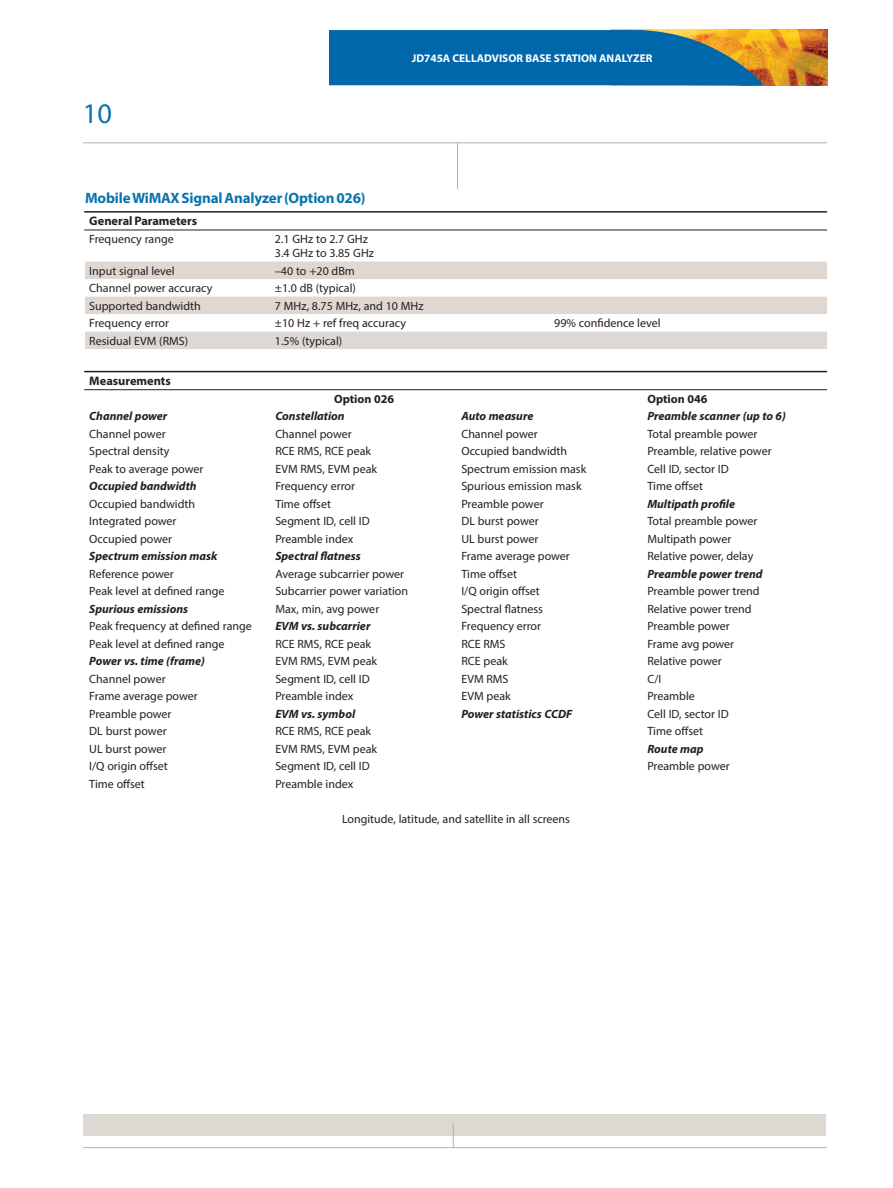
<style>
.page{position:relative;width:893px;height:1188px;background:#fff}
.page>*{position:absolute;margin:0;border:0;box-sizing:border-box;transform-origin:0 0}
.t1{font:28.5px "Myriad Pro";color:#0a73ae}
.t2{font:700 15px "Myriad Pro";letter-spacing:-.01em;color:#0a73ae}
.t3{font:700 12.3px "Myriad Pro";color:#231f20}
.t4{font:12px/14.4px "Myriad Pro";color:#231f20}
.t5{font:italic 700 12px "Myriad Pro";color:#231f20}
.t6{font:700 12px "Myriad Pro";color:#231f20}
.t7{font:700 11.25px "Myriad Pro";color:#fff}
</style>
<div class="page">
<img style="left:763px;top:30px;width:64px;height:55px">
<svg style="left:330px;top:30px;width:433px;height:55px;background:#156c9e"></svg>
<hr style="left:83px;top:142px;width:744px;height:1px;background:#bbb1a3">
<div style="left:83px;top:1114px;width:743px;height:21px;background:#dcd8d2"></div>
<hr style="left:83px;top:1147px;width:744px;height:1px;background:#bbb1a3">
<svg style="left:453px;top:1123px;width:1px;height:24px"></svg>
<hr style="left:457px;top:142px;width:1px;height:47px;background:#bbb1a3">
<svg style="left:85px;top:262px;width:742px;height:87px;fill:#dfd8d2"></svg>
<hr style="left:84px;top:211px;width:743px;height:2px;background:#231f20">
<hr style="left:84px;top:230px;width:743px;height:1px;background:#231f20">
<hr style="left:84px;top:371px;width:743px;height:1px;background:#231f20">
<hr style="left:84px;top:389px;width:743px;height:1px;background:#231f20">
<h1 class="t1" style="left:83px;top:96px;width:31px">10</h1>
<p class="t7" style="left:412px;top:50px;width:242px">JD745A CELLADVISOR BASE STATION ANALYZER</p>
<p class="t2" style="left:85px;top:188px;width:282px">Mobile WiMAX Signal Analyzer (Option 026)</p>
<p class="t3" style="left:89px;top:213px;width:109px">General Parameters</p>
<p class="t4" style="left:89px;top:231px;width:86px">Frequency range</p>
<p class="t4" style="left:275px;top:231px;width:101px">2.1 GHz to 2.7 GHz<br>3.4 GHz to 3.85 GHz</p>
<p class="t4" style="left:89px;top:263px;width:87px">Input signal level</p>
<p class="t4" style="left:275px;top:263px;width:81px">–40 to +20 dBm</p>
<p class="t4" style="left:89px;top:281px;width:125px">Channel power accuracy</p>
<p class="t4" style="left:275px;top:281px;width:82px">±1.0 dB (typical)</p>
<p class="t4" style="left:89px;top:298px;width:113px">Supported bandwidth</p>
<p class="t4" style="left:275px;top:298px;width:150px">7 MHz, 8.75 MHz, and 10 MHz</p>
<p class="t4" style="left:89px;top:316px;width:81px">Frequency error</p>
<p class="t4" style="left:275px;top:316px;width:133px">±10 Hz + ref freq accuracy</p>
<p class="t4" style="left:554px;top:316px;width:108px">99% confidence level</p>
<p class="t4" style="left:89px;top:333px;width:100px">Residual EVM (RMS)</p>
<p class="t4" style="left:275px;top:333px;width:69px">1.5% (typical)</p>
<p class="t3" style="left:89px;top:373px;width:83px">Measurements</p>
<p class="t6" style="left:334px;top:391px;width:62px">Option 026</p>
<p class="t6" style="left:647px;top:391px;width:62px">Option 046</p>
<p class="t5" style="left:89px;top:408px;width:80px">Channel power</p>
<p class="t5" style="left:275px;top:408px;width:71px">Constellation</p>
<p class="t5" style="left:461px;top:408px;width:74px">Auto measure</p>
<p class="t5" style="left:647px;top:408px;width:140px">Preamble scanner (up to 6)</p>
<p class="t4" style="left:89px;top:426px;width:78px">Channel power</p>
<p class="t4" style="left:275px;top:426px;width:78px">Channel power</p>
<p class="t4" style="left:461px;top:426px;width:78px">Channel power</p>
<p class="t4" style="left:647px;top:426px;width:111px">Total preamble power</p>
<p class="t4" style="left:89px;top:444px;width:82px">Spectral density</p>
<p class="t4" style="left:275px;top:444px;width:97px">RCE RMS, RCE peak</p>
<p class="t4" style="left:461px;top:444px;width:107px">Occupied bandwidth</p>
<p class="t4" style="left:647px;top:444px;width:126px">Preamble, relative power</p>
<p class="t4" style="left:89px;top:461px;width:116px">Peak to average power</p>
<p class="t4" style="left:275px;top:461px;width:103px">EVM RMS, EVM peak</p>
<p class="t4" style="left:461px;top:461px;width:126px">Spectrum emission mask</p>
<p class="t4" style="left:647px;top:461px;width:83px">Cell ID, sector ID</p>
<p class="t5" style="left:89px;top:478px;width:109px">Occupied bandwidth</p>
<p class="t4" style="left:275px;top:479px;width:81px">Frequency error</p>
<p class="t4" style="left:461px;top:479px;width:122px">Spurious emission mask</p>
<p class="t4" style="left:647px;top:479px;width:57px">Time offset</p>
<p class="t4" style="left:89px;top:496px;width:107px">Occupied bandwidth</p>
<p class="t4" style="left:275px;top:496px;width:57px">Time offset</p>
<p class="t4" style="left:461px;top:496px;width:84px">Preamble power</p>
<p class="t5" style="left:647px;top:496px;width:89px">Multipath profile</p>
<p class="t4" style="left:89px;top:514px;width:89px">Integrated power</p>
<p class="t4" style="left:275px;top:514px;width:96px">Segment ID, cell ID</p>
<p class="t4" style="left:461px;top:514px;width:79px">DL burst power</p>
<p class="t4" style="left:647px;top:514px;width:111px">Total preamble power</p>
<p class="t4" style="left:89px;top:531px;width:84px">Occupied power</p>
<p class="t4" style="left:275px;top:531px;width:80px">Preamble index</p>
<p class="t4" style="left:461px;top:531px;width:79px">UL burst power</p>
<p class="t4" style="left:647px;top:531px;width:85px">Multipath power</p>
<p class="t5" style="left:89px;top:548px;width:130px">Spectrum emission mask</p>
<p class="t5" style="left:275px;top:548px;width:87px">Spectral flatness</p>
<p class="t4" style="left:461px;top:549px;width:110px">Frame average power</p>
<p class="t4" style="left:647px;top:549px;width:107px">Relative power, delay</p>
<p class="t4" style="left:89px;top:566px;width:86px">Reference power</p>
<p class="t4" style="left:275px;top:566px;width:130px">Average subcarrier power</p>
<p class="t4" style="left:461px;top:566px;width:57px">Time offset</p>
<p class="t5" style="left:647px;top:566px;width:117px">Preamble power trend</p>
<p class="t4" style="left:89px;top:584px;width:137px">Peak level at defined range</p>
<p class="t4" style="left:275px;top:584px;width:134px">Subcarrier power variation</p>
<p class="t4" style="left:461px;top:584px;width:80px">I/Q origin offset</p>
<p class="t4" style="left:647px;top:584px;width:114px">Preamble power trend</p>
<p class="t5" style="left:89px;top:601px;width:100px">Spurious emissions</p>
<p class="t4" style="left:275px;top:601px;width:105px">Max, min, avg power</p>
<p class="t4" style="left:461px;top:601px;width:83px">Spectral flatness</p>
<p class="t4" style="left:647px;top:601px;width:106px">Relative power trend</p>
<p class="t4" style="left:89px;top:619px;width:164px">Peak frequency at defined range</p>
<p class="t5" style="left:275px;top:618px;width:97px">EVM vs. subcarrier</p>
<p class="t4" style="left:461px;top:619px;width:81px">Frequency error</p>
<p class="t4" style="left:647px;top:619px;width:84px">Preamble power</p>
<p class="t4" style="left:89px;top:636px;width:137px">Peak level at defined range</p>
<p class="t4" style="left:275px;top:636px;width:97px">RCE RMS, RCE peak</p>
<p class="t4" style="left:461px;top:636px;width:46px">RCE RMS</p>
<p class="t4" style="left:647px;top:636px;width:88px">Frame avg power</p>
<p class="t5" style="left:89px;top:653px;width:117px">Power vs. time (frame)</p>
<p class="t4" style="left:275px;top:654px;width:103px">EVM RMS, EVM peak</p>
<p class="t4" style="left:461px;top:654px;width:48px">RCE peak</p>
<p class="t4" style="left:647px;top:654px;width:76px">Relative power</p>
<p class="t4" style="left:89px;top:671px;width:78px">Channel power</p>
<p class="t4" style="left:275px;top:671px;width:96px">Segment ID, cell ID</p>
<p class="t4" style="left:461px;top:671px;width:49px">EVM RMS</p>
<p class="t4" style="left:647px;top:671px;width:15px">C/I</p>
<p class="t4" style="left:89px;top:689px;width:110px">Frame average power</p>
<p class="t4" style="left:275px;top:689px;width:80px">Preamble index</p>
<p class="t4" style="left:461px;top:689px;width:51px">EVM peak</p>
<p class="t4" style="left:647px;top:689px;width:49px">Preamble</p>
<p class="t4" style="left:89px;top:706px;width:84px">Preamble power</p>
<p class="t5" style="left:275px;top:706px;width:81px">EVM vs. symbol</p>
<p class="t5" style="left:461px;top:706px;width:112px">Power statistics CCDF</p>
<p class="t4" style="left:647px;top:706px;width:83px">Cell ID, sector ID</p>
<p class="t4" style="left:89px;top:724px;width:79px">DL burst power</p>
<p class="t4" style="left:275px;top:724px;width:97px">RCE RMS, RCE peak</p>
<p class="t4" style="left:647px;top:724px;width:57px">Time offset</p>
<p class="t4" style="left:89px;top:741px;width:79px">UL burst power</p>
<p class="t4" style="left:275px;top:741px;width:103px">EVM RMS, EVM peak</p>
<p class="t5" style="left:647px;top:741px;width:58px">Route map</p>
<p class="t4" style="left:89px;top:759px;width:80px">I/Q origin offset</p>
<p class="t4" style="left:275px;top:759px;width:96px">Segment ID, cell ID</p>
<p class="t4" style="left:647px;top:759px;width:84px">Preamble power</p>
<p class="t4" style="left:89px;top:776px;width:57px">Time offset</p>
<p class="t4" style="left:275px;top:776px;width:80px">Preamble index</p>
<p class="t4" style="left:342px;top:811px;width:229px">Longitude, latitude, and satellite in all screens</p>
</div>
